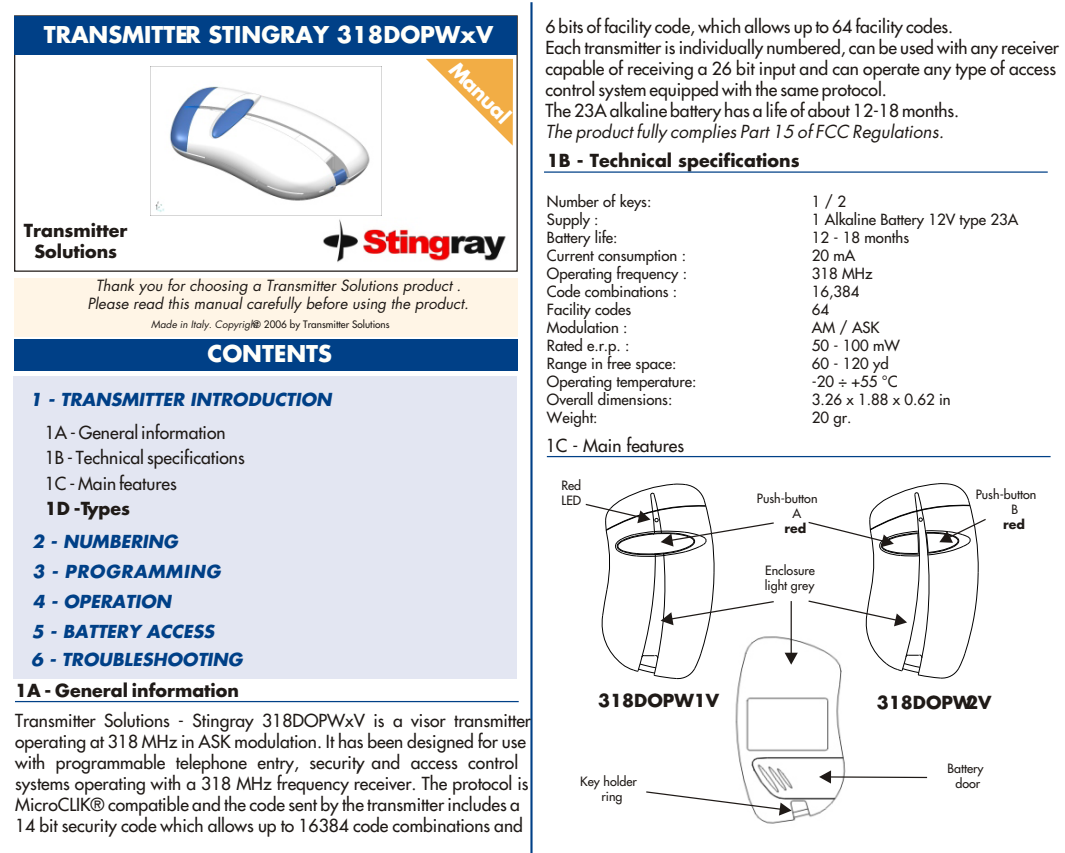
<style>
.page{position:relative;width:1065px;height:853px;background:#fff}
.page>*{position:absolute;margin:0;border:0;box-sizing:border-box;transform-origin:0 0}
.t1{font:700 22.5px "Futura";color:#fffffa}
.t2{font:700 20px "Futura";color:#fff}
.t3{font:17.5px/21px "Futura";color:#1f1a17}
.t4{font:italic 700 17.5px/29.8px "Futura";color:#004087}
.t5{font:700 17.5px/21px "Futura";color:#1f1a17;text-align:center}
.t6{font:15px "Futura";color:#1f1a17}
.t7{font:italic 15px/18px "Futura";color:#1f1a17;text-align:center}
.t8{font:12.5px/15px "Futura";color:#1f1a17;text-align:center}
.t9{font:700 12.5px "Futura";color:#1f1a17}
.t10{font:10px "Futura";color:#1f1a17}
.s1{font-style:italic}
.s2{font-weight:700}
</style>
<div class="page">
<hr style="left:530px;top:2px;width:3px;height:850px;background:#004087">
<svg style="left:426px;top:59px;width:87px;height:87px"></svg>
<hr style="left:15px;top:701px;width:504px;height:1px;background:#004087">
<hr style="left:544px;top:171px;width:504px;height:2px;background:#004087">
<hr style="left:547px;top:456px;width:504px;height:1px;background:#004087">
<div style="left:14px;top:278px;width:503px;height:58px;background:#fff5e6"></div>
<img style="left:735px;top:630px;width:111px;height:194px">
<div style="left:14px;top:16px;width:503px;height:38px;background:#004087"></div>
<div style="left:14px;top:376px;width:503px;height:302px;background:#e3e6f2"></div>
<div style="left:14px;top:339px;width:503px;height:32px;background:#004087"></div>
<img style="left:323px;top:219px;width:183px;height:43px">
<svg style="left:646px;top:791px;width:146px;height:24px"></svg>
<hr style="left:830px;top:776px;width:97px;height:2px;background:#1f1a17">
<svg style="left:819px;top:770px;width:12px;height:13px"></svg>
<img style="left:150px;top:67px;width:232px;height:149px">
<svg style="left:808px;top:483px;width:178px;height:195px"></svg>
<svg style="left:586px;top:483px;width:188px;height:196px"></svg>
<hr style="left:791px;top:601px;width:1px;height:52px;background:#1f1a17">
<svg style="left:785px;top:652px;width:13px;height:12px"></svg>
<p class="t1" style="left:44px;top:18px;width:451px">TRANSMITTER STINGRAY 318DOPWxV</p>
<p class="t2" style="left:463px;top:56px;width:78px;rotate:45deg">Manual</p>
<p class="t5" style="left:24px;top:219px;width:105px">Transmitter<br>Solutions</p>
<p class="t7" style="left:87px;top:276px;width:383px">Thank you for choosing a Transmitter Solutions product .<br>Please read this manual carefully before using the product.</p>
<p class="t10" style="left:151px;top:318px;width:240px"><span class="s1">Made in Italy. Copyright</span> © 2006 by Transmitter Solutions</p>
<p class="t1" style="left:207px;top:338px;width:126px">CONTENTS</p>
<p class="t4" style="left:30px;top:383px;width:303px">1 - TRANSMITTER INTRODUCTION</p>
<p class="t3" style="left:45px;top:420px;width:202px;line-height:25.2px">1A - General information<br>1B - Technical specifications<br>1C - Main features<br><span class="s2">1D -Types</span></p>
<p class="t4" style="left:32px;top:526px;width:190px">2 - NUMBERING<br>3 - PROGRAMMING<br>4 - OPERATION<br>5 - BATTERY ACCESS</p>
<p class="t4" style="left:31px;top:644px;width:213px">6 - TROUBLESHOOTING</p>
<p class="t3" style="left:15px;top:675px;width:517px;line-height:30px"><span class="s2">1A - General information<br></span>Transmitter Solutions - Stingray 318DOPWxV is a visor transmitter</p>
<p class="t3" style="left:15px;top:730px;width:515px">operating at 318 MHz in ASK modulation. It has been designed for use with programmable telephone entry, security, and access control systems operating with a 318 MHz frequency receiver. The protocol is MicroCLIK® compatible and the code sent by the transmitter includes a 14 bit security code which allows up to 16384 code combinations and</p>
<p class="t3" style="left:545px;top:16px;width:515px">6 bits of facility code, which allows up to 64 facility codes.<br>Each transmitter is individually numbered, can be used with any receiver capable of receiving a 26 bit input and can operate any type of access control system equipped with the same protocol.<br>The 23A alkaline battery has a life of about 12-18 months.<br><span class="s1">The product fully complies Part 15 of FCC Regulations.</span></p>
<p class="t5" style="left:547px;top:150px;width:254px">1B - Technical specifications</p>
<p class="t6" style="left:547px;top:192px;width:106px">Number of keys:</p>
<p class="t6" style="left:812px;top:192px;width:36px">1 / 2</p>
<p class="t6" style="left:547px;top:210px;width:53px">Supply :</p>
<p class="t6" style="left:812px;top:210px;width:208px">1 Alkaline Battery 12V type 23A</p>
<p class="t6" style="left:547px;top:228px;width:72px">Battery life:</p>
<p class="t6" style="left:812px;top:228px;width:99px">12 - 18 months</p>
<p class="t6" style="left:547px;top:246px;width:141px">Current consumption :</p>
<p class="t6" style="left:812px;top:246px;width:45px">20 mA</p>
<p class="t6" style="left:547px;top:264px;width:142px">Operating frequency :</p>
<p class="t6" style="left:812px;top:264px;width:62px">318 MHz</p>
<p class="t6" style="left:547px;top:282px;width:132px">Code combinations :</p>
<p class="t6" style="left:812px;top:282px;width:49px">16,384</p>
<p class="t6" style="left:547px;top:300px;width:86px">Facility codes</p>
<p class="t6" style="left:812px;top:300px;width:19px">64</p>
<p class="t6" style="left:547px;top:318px;width:82px">Modulation :</p>
<p class="t6" style="left:812px;top:318px;width:69px">AM / ASK</p>
<p class="t6" style="left:547px;top:335px;width:84px">Rated e.r.p. :</p>
<p class="t6" style="left:812px;top:335px;width:90px">50 - 100 mW</p>
<p class="t6" style="left:547px;top:353px;width:131px">Range in free space:</p>
<p class="t6" style="left:812px;top:353px;width:78px">60 - 120 yd</p>
<p class="t6" style="left:547px;top:371px;width:151px">Operating temperature:</p>
<p class="t6" style="left:812px;top:371px;width:87px">-20 ÷ +55 °C</p>
<p class="t6" style="left:547px;top:389px;width:127px">Overall dimensions:</p>
<p class="t6" style="left:812px;top:389px;width:141px">3.26 x 1.88 x 0.62 in</p>
<p class="t6" style="left:547px;top:407px;width:52px">Weight:</p>
<p class="t6" style="left:812px;top:407px;width:41px">20 gr.</p>
<p class="t3" style="left:546px;top:435px;width:140px">1C - Main features</p>
<p class="t8" style="left:561px;top:478px;width:21px;text-align:left">Red<br>LED</p>
<p class="t8" style="left:757px;top:490px;width:62px">Push-button</p>
<p class="t8" style="left:792px;top:505px;width:10px">A</p>
<p class="t9" style="left:784px;top:519px;width:23px">red</p>
<p class="t8" style="left:765px;top:562px;width:52px;text-align:left">Enclosure light grey</p>
<p class="t8" style="left:976px;top:487px;width:62px">Push-button</p>
<p class="t8" style="left:1011px;top:502px;width:8px">B</p>
<p class="t9" style="left:1003px;top:515px;width:23px">red</p>
<p class="t5" style="left:598px;top:689px;width:123px">318DOPW1V</p>
<p class="t5" style="left:877px;top:691px;width:116px">318DOPW2V</p>
<p class="t8" style="left:580px;top:773px;width:58px">Key holder ring</p>
<p class="t8" style="left:947px;top:760px;width:38px">Battery door</p>
</div>
